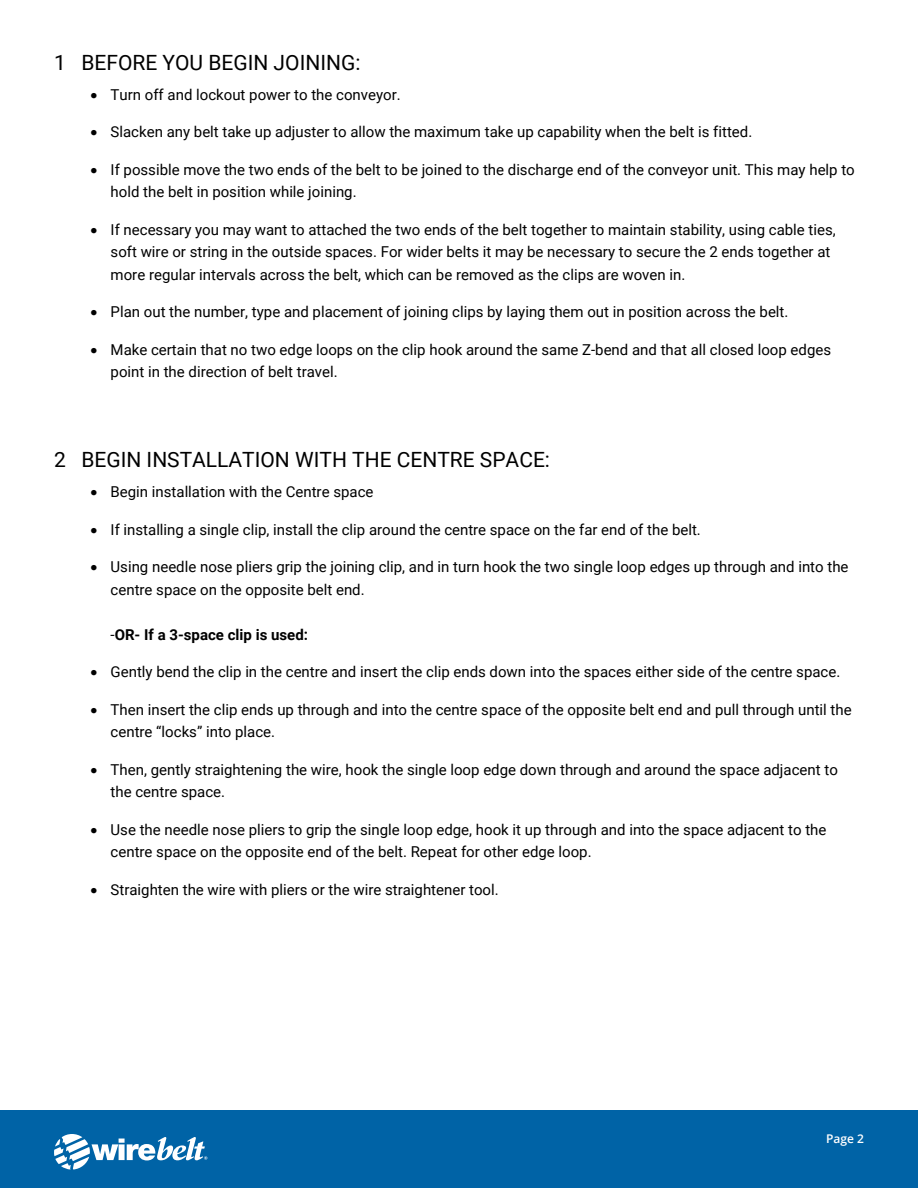
<style>
.page{position:relative;width:918px;height:1188px;background:#fff}
.page>*{position:absolute;margin:0;border:0;box-sizing:border-box;transform-origin:0 0}
.t1{font:21px "Roboto";color:#000}
.t2{font:15px/22.5px "Roboto";color:#000}
.t3{font:700 15px "Roboto";color:#000}
.t4{font:600 12px "Open Sans";color:#fff}
.s1{font-weight:400}
</style>
<div class="page">
<div style="left:0;top:1110px;width:918px;height:78px;background:#0063a6"></div>
<svg style="left:54px;top:1134px;width:153px;height:36px"></svg>
<h1 class="t1" style="left:54px;top:48px;width:308px">1 BEFORE YOU BEGIN JOINING:</h1>
<p class="t2" style="left:91px;top:83px;width:312px">• Turn off and lockout power to the conveyor.</p>
<p class="t2" style="left:91px;top:120px;width:663px">• Slacken any belt take up adjuster to allow the maximum take up capability when the belt is fitted.</p>
<p class="t2" style="left:111px;top:158px;width:746px;text-indent:-20px">• If possible move the two ends of the belt to be joined to the discharge end of the conveyor unit. This may help to hold the belt in position while joining.</p>
<p class="t2" style="left:111px;top:218px;width:727px;text-indent:-20px">• If necessary you may want to attached the two ends of the belt together to maintain stability, using cable ties, soft wire or string in the outside spaces. For wider belts it may be necessary to secure the 2 ends together at more regular intervals across the belt, which can be removed as the clips are woven in.</p>
<p class="t2" style="left:91px;top:300px;width:699px">• Plan out the number, type and placement of joining clips by laying them out in position across the belt.</p>
<p class="t2" style="left:111px;top:338px;width:722px;text-indent:-20px">• Make certain that no two edge loops on the clip hook around the same Z-bend and that all closed loop edges point in the direction of belt travel.</p>
<h1 class="t1" style="left:54px;top:445px;width:498px">2 BEGIN INSTALLATION WITH THE CENTRE SPACE:</h1>
<p class="t2" style="left:91px;top:480px;width:284px">• Begin installation with the Centre space</p>
<p class="t2" style="left:91px;top:518px;width:612px">• If installing a single clip, install the clip around the centre space on the far end of the belt.</p>
<p class="t2" style="left:111px;top:555px;width:740px;text-indent:-20px">• Using needle nose pliers grip the joining clip, and in turn hook the two single loop edges up through and into the centre space on the opposite belt end.</p>
<p class="t3" style="left:111px;top:624px;width:199px"><span class="s1">-</span>OR- If a 3-space clip is used:</p>
<p class="t2" style="left:91px;top:660px;width:751px">• Gently bend the clip in the centre and insert the clip ends down into the spaces either side of the centre space.</p>
<p class="t2" style="left:111px;top:698px;width:743px;text-indent:-20px">• Then insert the clip ends up through and into the centre space of the opposite belt end and pull through until the centre “locks” into place.</p>
<p class="t2" style="left:111px;top:758px;width:729px;text-indent:-20px">• Then, gently straightening the wire, hook the single loop edge down through and around the space adjacent to the centre space.</p>
<p class="t2" style="left:111px;top:818px;width:717px;text-indent:-20px">• Use the needle nose pliers to grip the single loop edge, hook it up through and into the space adjacent to the centre space on the opposite end of the belt. Repeat for other edge loop.</p>
<p class="t2" style="left:91px;top:878px;width:410px">• Straighten the wire with pliers or the wire straightener tool.</p>
<p class="t4" style="left:826px;top:1131px;width:39px">Page 2</p>
</div>
